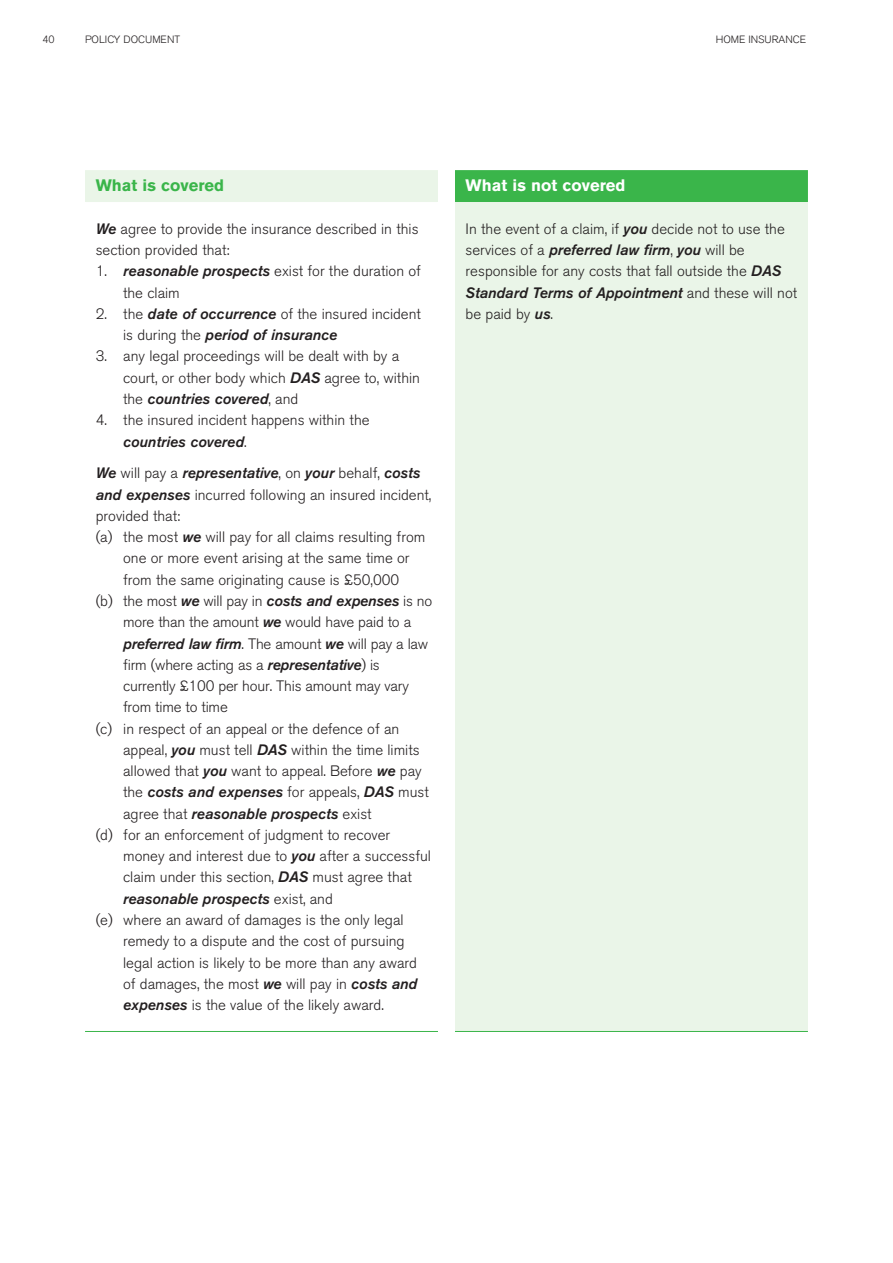
<style>
.page{position:relative;width:893px;height:1263px;background:#fff}
.page>*{position:absolute;margin:0;border:0;box-sizing:border-box;transform-origin:0 0}
.t1{font:700 16.5px "Akzidenz Grotesk BQ";color:#fff}
.t2{font:700 16.5px "Akzidenz Grotesk BQ";color:#3ab54a}
.t3{font:300 15px/21.3px "Akzidenz Grotesk BQ";color:#231f20}
.t4{font:italic 15px/32px "Akzidenz Grotesk BQ Med";color:#231f20}
.t5{font:300 10.5px "Akzidenz Grotesk BQ";color:#231f20}
.s1{font-family:"Akzidenz Grotesk BQ Med";font-weight:400;font-style:italic}
.s2{font-family:"Akzidenz Grotesk BQ";font-weight:300;font-style:normal}
</style>
<div class="page">
<div style="left:455px;top:197px;width:353px;height:834px;background:#eaf5e8"></div>
<div style="left:85px;top:170px;width:353px;height:32px;background:#eaf5e8"></div>
<hr style="left:85px;top:1031px;width:353px;height:1px;background:#3ab54a">
<div style="left:455px;top:170px;width:353px;height:32px;background:#3ab54a"></div>
<hr style="left:455px;top:1031px;width:353px;height:1px;background:#3ab54a">
<p class="t5" style="left:43px;top:35px;width:14px">40</p>
<p class="t5" style="left:85px;top:35px;width:97px">POLICY DOCUMENT</p>
<p class="t5" style="left:716px;top:35px;width:92px">HOME INSURANCE</p>
<p class="t2" style="left:96px;top:180px;width:130px">What is covered</p>
<p class="t3" style="left:96px;top:220px;width:324px"><span class="s1">We</span> agree to provide the insurance described in this section provided that:</p>
<p class="t3" style="left:123px;top:262px;width:299px;text-indent:-27px">1. <span class="s1">reasonable prospects</span> exist for the duration of the claim</p>
<p class="t3" style="left:96px;top:305px;width:327px">2. the <span class="s1">date of occurrence</span> of the insured incident</p>
<p class="t4" style="left:123px;top:320px;width:216px"><span class="s2">is during the</span> period of insurance</p>
<p class="t3" style="left:123px;top:347px;width:298px;text-indent:-27px">3. any legal proceedings will be dealt with by a court, or other body which <span class="s1">DAS</span> agree to, within</p>
<p class="t4" style="left:123px;top:384px;width:177px"><span class="s2">the</span> countries covered<span class="s2">, and</span></p>
<p class="t3" style="left:96px;top:411px;width:275px">4. the insured incident happens within the</p>
<p class="t4" style="left:96px;top:427px;width:326px;text-indent:27px">countries covered<span class="s2">.<br></span>We <span class="s2">will pay a</span> representative<span class="s2">, on</span> your <span class="s2">behalf,</span> costs</p>
<p class="t3" style="left:96px;top:486px;width:337px"><span class="s1">and expenses</span> incurred following an insured incident,</p>
<p class="t3" style="left:96px;top:507px;width:86px">provided that:</p>
<p class="t3" style="left:96px;top:528px;width:331px">(a) the most <span class="s1">we</span> will pay for all claims resulting from</p>
<p class="t3" style="left:123px;top:549px;width:288px">one or more event arising at the same time or</p>
<p class="t3" style="left:123px;top:571px;width:278px">from the same originating cause is £50,000</p>
<p class="t3" style="left:96px;top:592px;width:338px">(b) the most <span class="s1">we</span> will pay in <span class="s1">costs and expenses</span> is no</p>
<p class="t3" style="left:123px;top:613px;width:290px">more than the amount <span class="s1">we</span> would have paid to a</p>
<p class="t3" style="left:123px;top:634px;width:307px"><span class="s1">preferred law firm</span>. The amount <span class="s1">we</span> will pay a law</p>
<p class="t3" style="left:123px;top:656px;width:258px">firm (where acting as a <span class="s1">representative</span>) is</p>
<p class="t3" style="left:123px;top:677px;width:287px">currently £100 per hour. This amount may vary</p>
<p class="t3" style="left:123px;top:698px;width:106px">from time to time</p>
<p class="t3" style="left:96px;top:719px;width:305px">(c) in respect of an appeal or the defence of an</p>
<p class="t3" style="left:123px;top:741px;width:298px">appeal, <span class="s1">you</span> must tell <span class="s1">DAS</span> within the time limits</p>
<p class="t3" style="left:123px;top:762px;width:300px">allowed that <span class="s1">you</span> want to appeal. Before <span class="s1">we</span> pay</p>
<p class="t4" style="left:123px;top:783px;width:307px;line-height:21.3px"><span class="s2">the</span> costs and expenses <span class="s2">for appeals,</span> DAS <span class="s2">must agree that</span> reasonable prospects <span class="s2">exist</span></p>
<p class="t3" style="left:123px;top:826px;width:309px;text-indent:-27px">(d) for an enforcement of judgment to recover money and interest due to <span class="s1">you</span> after a successful claim under this section, <span class="s1">DAS</span> must agree that</p>
<p class="t4" style="left:123px;top:884px;width:211px">reasonable prospects <span class="s2">exist, and</span></p>
<p class="t3" style="left:123px;top:911px;width:296px;text-indent:-27px">(e) where an award of damages is the only legal remedy to a dispute and the cost of pursuing legal action is likely to be more than any award of damages, the most <span class="s1">we</span> will pay in <span class="s1">costs and expenses</span> is the value of the likely award.</p>
<p class="t1" style="left:466px;top:180px;width:161px">What is not covered</p>
<p class="t3" style="left:466px;top:220px;width:321px">In the event of a claim, if <span class="s1">you</span> decide not to use the</p>
<p class="t4" style="left:466px;top:235px;width:281px"><span class="s2">services of a</span> preferred law firm<span class="s2">,</span> you <span class="s2">will be</span></p>
<p class="t3" style="left:466px;top:262px;width:317px">responsible for any costs that fall outside the <span class="s1">DAS</span></p>
<p class="t4" style="left:466px;top:278px;width:333px">Standard Terms of Appointment <span class="s2">and these will not</span></p>
<p class="t3" style="left:466px;top:305px;width:89px">be paid by <span class="s1">us</span>.</p>
</div>
